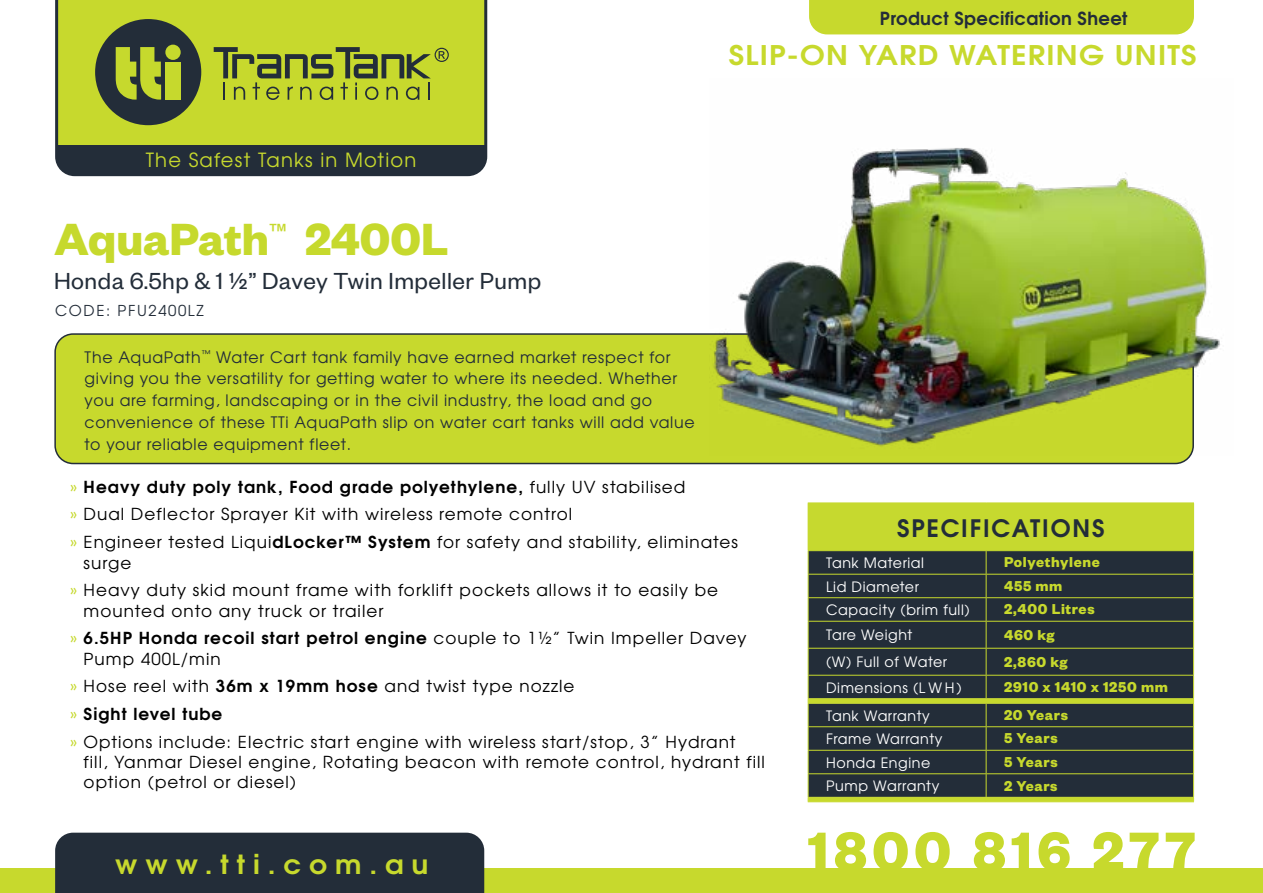
<style>
.page{position:relative;width:1263px;height:893px;background:#fff}
.page>*{position:absolute;margin:0;border:0;box-sizing:border-box;transform-origin:0 0}
.t1{font:700 60px "Founders Grotesk";letter-spacing:.08em;color:#c7d92d}
.t2{font:700 49.5px "Founders Grotesk";color:#c6d92d}
.t3{font:700 27px "Te X Gyre Adventor";letter-spacing:.04em;color:#c7d92d;scale:1.1 1}
.t4{font:700 26.25px "Te X Gyre Adventor";letter-spacing:.28em;color:#c7d92d;scale:1.07 1}
.t5{font:25.5px "Founders Grotesk";letter-spacing:.02em;color:#232d39}
.t6{font:700 24px "Te X Gyre Adventor";letter-spacing:.075em;color:#232d39}
.t7{font:19.5px "Te X Gyre Adventor";letter-spacing:.06em;color:#c7d92d}
.t8{font:700 18px "Te X Gyre Adventor";letter-spacing:.02em;color:#232d39}
.t9{font:16.5px/27.8px "Te X Gyre Adventor";letter-spacing:.06em;color:#000}
.t10{font:15.75px/21.8px "Te X Gyre Adventor";letter-spacing:.045em;color:#232d39}
.t11{font:700 15.75px "Founders Grotesk";letter-spacing:.04em;color:#c7d92d}
.t12{font:15px "Te X Gyre Adventor";letter-spacing:.105em;color:#232d39}
.t13{font:14.25px "Te X Gyre Adventor";letter-spacing:.04em;color:#fff}
.s1{color:#c6d92f}
.s2{font-weight:700}
</style>
<div class="page">
<div style="left:0;top:869px;width:1263px;height:24px;background:#c7d92d"></div>
<div style="left:55px;top:833px;width:429px;height:60px;background:#232d39"></div>
<svg style="left:55px;top:0;width:432px;height:176px;background:#93a231"></svg>
<div style="left:809px;top:0;width:385px;height:34px;background:#c7d92d"></div>
<div style="left:55px;top:334px;width:1138px;height:129px;background:#c7d92d;border-radius:18px"></div>
<div style="left:54px;top:333px;width:1140px;height:131px;border:2px solid #232d39;border-radius:18px"></div>
<img style="left:709px;top:148px;width:511px;height:308px">
<div style="left:808px;top:503px;width:385px;height:48px;background:#c6d92f"></div>
<hr style="left:808px;top:502px;width:178px;height:1px;background:#c6d92f">
<hr style="left:986px;top:502px;width:208px;height:1px;background:#c6d92f">
<hr style="left:986px;top:550px;width:208px;height:1px;background:#c6d92f">
<hr style="left:1193px;top:503px;width:1px;height:47px;background:#c6d92f">
<svg style="left:808px;top:551px;width:386px;height:250px;background:#2f3a38"></svg>
<hr style="left:808px;top:801px;width:178px;height:1px;background:#c7d92d">
<hr style="left:986px;top:801px;width:208px;height:1px;background:#c7d92d">
<p class="t7" style="left:146px;top:145px;width:272px">The Safest Tanks in Motion</p>
<h2 class="t2" style="left:54px;top:207px;width:396px">AquaPath<sup>™</sup> 2400L</h2>
<h3 class="t5" style="left:54px;top:265px;width:489px">Honda 6.5hp &amp; 1 ½” Davey Twin Impeller Pump</h3>
<p class="t12" style="left:55px;top:299px;width:150px">CODE: PFU2400LZ</p>
<p class="t8" style="left:880px;top:2px;width:249px">Product Specification Sheet</p>
<h3 class="t3" style="left:729px;top:32px;width:427px">SLIP-ON YARD WATERING UNITS</h3>
<p class="t10" style="left:85px;top:345px;width:611px">The AquaPath<sup>™</sup> Water Cart tank family have earned market respect for giving you the versatility for getting water to where its needed. Whether you are farming, landscaping or in the civil industry, the load and go convenience of these TTi AquaPath slip on water cart tanks will add value to your reliable equipment fleet.</p>
<p class="t9" style="left:70px;top:472px;width:669px"><span class="s1">»</span> <span class="s2">Heavy duty poly tank, Food grade polyethylene,</span> fully UV stabilised<br><span class="s1">»</span> Dual Deflector Sprayer Kit with wireless remote control<br><span class="s1">»</span> Engineer tested Liqui<span class="s2">dLocker™ System</span> for safety and stability, eliminates</p>
<p class="t9" style="left:70px;top:547px;width:650px;text-indent:13px">surge<br><span class="s1">»</span> Heavy duty skid mount frame with forklift pockets allows it to easily be</p>
<p class="t9" style="left:70px;top:595px;width:678px;text-indent:13px">mounted onto any truck or trailer<br><span class="s1">»</span> <span class="s2">6.5HP Honda recoil start petrol engine</span> couple to 1½” Twin Impeller Davey</p>
<p class="t9" style="left:70px;top:643px;width:667px;text-indent:13px">Pump 400L/min<br><span class="s1">»</span> Hose reel with <span class="s2">36m x 19mm hose</span> and twist type nozzle<br><span class="s1">»</span> <span class="s2">Sight level tube<br></span><span class="s1">»</span> Options include: Electric start engine with wireless start/stop, 3” Hydrant</p>
<p class="t9" style="left:84px;top:751px;width:683px;line-height:20.2px">fill, Yanmar Diesel engine, Rotating beacon with remote control, hydrant fill option (petrol or diesel)</p>
<h3 class="t4" style="left:115px;top:841px;width:294px">www.tti.com.au</h3>
<h3 class="t6" style="left:897px;top:507px;width:209px">SPECIFICATIONS</h3>
<p class="t13" style="left:826px;top:552px;width:100px">Tank Material</p>
<p class="t11" style="left:1004px;top:552px;width:97px">Polyethylene</p>
<p class="t13" style="left:826px;top:575px;width:94px">Lid Diameter</p>
<p class="t11" style="left:1004px;top:576px;width:60px">455 mm</p>
<p class="t13" style="left:826px;top:599px;width:145px">Capacity (brim full)</p>
<p class="t11" style="left:1004px;top:599px;width:92px">2,400 Litres</p>
<p class="t13" style="left:826px;top:624px;width:88px">Tare Weight</p>
<p class="t11" style="left:1004px;top:625px;width:52px">460 kg</p>
<p class="t13" style="left:826px;top:651px;width:123px">(W) Full of Water</p>
<p class="t11" style="left:1004px;top:652px;width:65px">2,860 kg</p>
<p class="t13" style="left:826px;top:676px;width:137px">Dimensions (L W H)</p>
<p class="t11" style="left:1004px;top:677px;width:165px">2910 x 1410 x 1250 mm</p>
<p class="t13" style="left:826px;top:704px;width:105px">Tank Warranty</p>
<p class="t11" style="left:1004px;top:705px;width:65px">20 Years</p>
<p class="t13" style="left:826px;top:728px;width:118px">Frame Warranty</p>
<p class="t11" style="left:1004px;top:728px;width:55px">5 Years</p>
<p class="t13" style="left:826px;top:751px;width:106px">Honda Engine</p>
<p class="t11" style="left:1004px;top:752px;width:55px">5 Years</p>
<p class="t13" style="left:826px;top:775px;width:115px">Pump Warranty</p>
<p class="t11" style="left:1004px;top:775px;width:55px">2 Years</p>
<h1 class="t1" style="left:808px;top:813px;width:389px">1800 816 277</h1>
</div>
